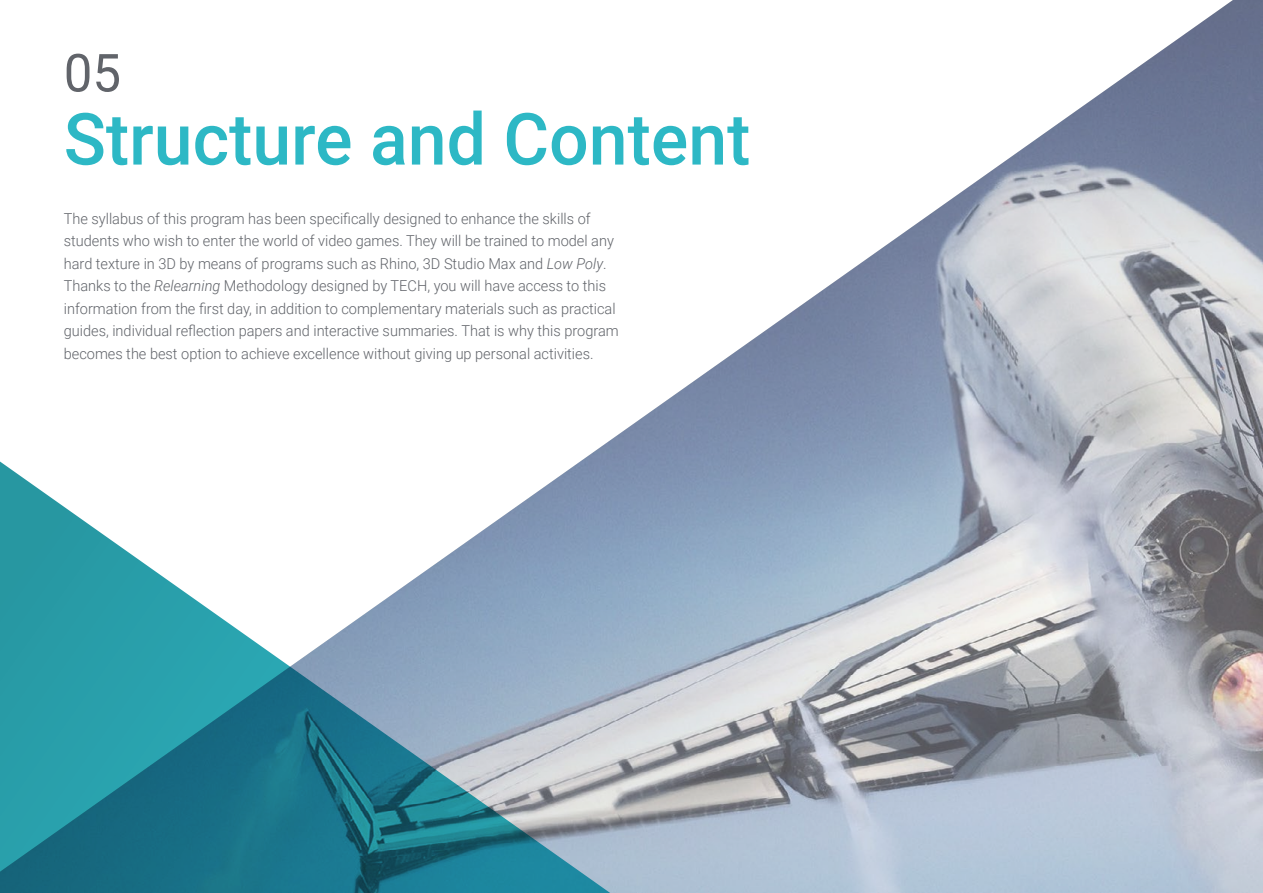
<style>
.page{position:relative;width:1263px;height:893px;background:#fff}
.page>*{position:absolute;margin:0;border:0;box-sizing:border-box;transform-origin:0 0}
.t1{font:500 72px "Roboto";color:#2db8c5}
.t2{font:52.5px "Roboto";color:#61646a}
.t3{font:300 15px/22.5px "Roboto";color:#61646a}
.s1{font-style:italic}
</style>
<div class="page">
<img style="left:602px;top:0;width:661px;height:893px">
<svg style="left:0;top:446px;width:640px;height:447px"></svg>
<h2 class="t2" style="left:64px;top:36px;width:59px">05</h2>
<h1 class="t1" style="left:64px;top:89px;width:688px">Structure and Content</h1>
<p class="t3" style="left:64px;top:207px;width:556px">The syllabus of this program has been specifically designed to enhance the skills of students who wish to enter the world of video games. They will be trained to model any hard texture in 3D by means of programs such as Rhino, 3D Studio Max and <span class="s1">Low Poly</span>.<br>Thanks to the <span class="s1">Relearning</span> Methodology designed by TECH, you will have access to this information from the first day, in addition to complementary materials such as practical guides, individual reflection papers and interactive summaries. That is why this program becomes the best option to achieve excellence without giving up personal activities.</p>
</div>
